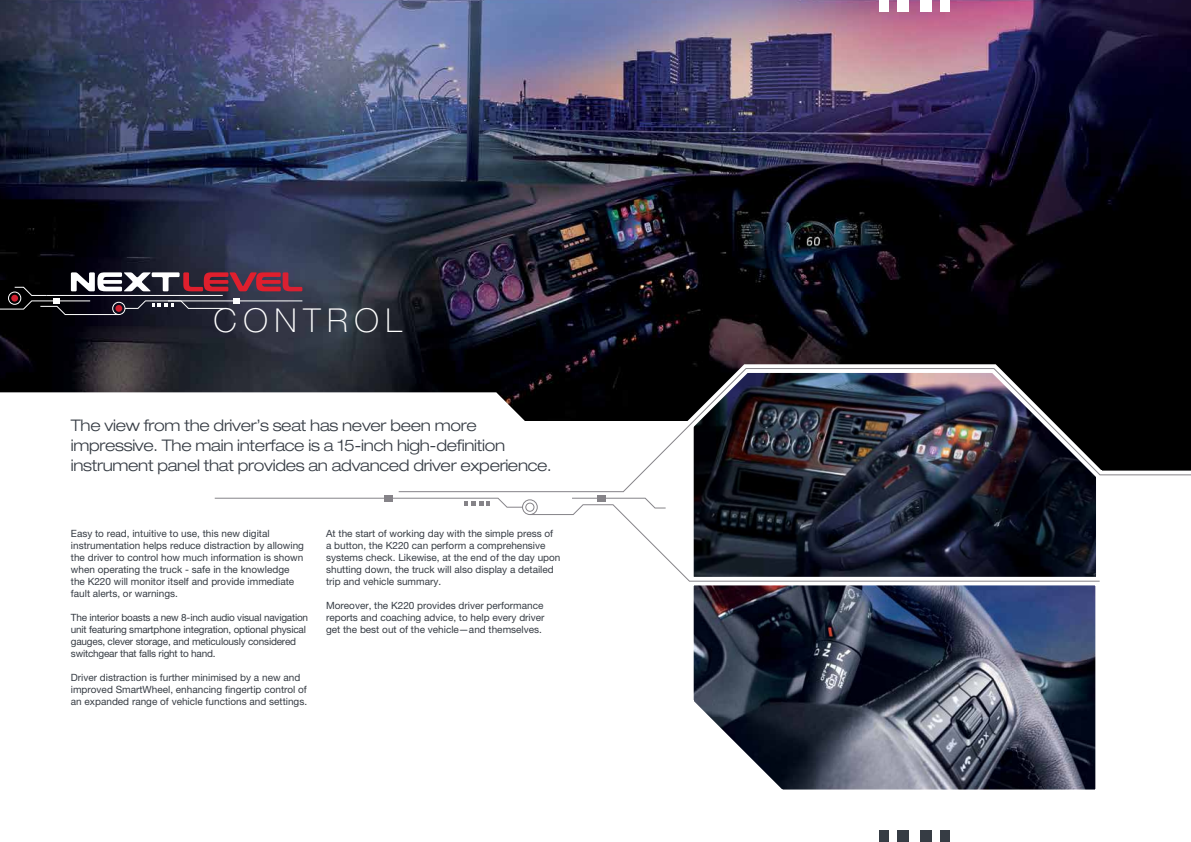
<style>
.page{position:relative;width:1191px;height:842px;background:#fff}
.page>*{position:absolute;margin:0;border:0;box-sizing:border-box;transform-origin:0 0}
.t1{font:100 33px "Helvetica Neue";letter-spacing:.2em;color:#fff}
.t2{font:300 expanded 16px/20px "Helvetica Neue LT Pro";letter-spacing:-.02em;color:#363c44}
.t3{font:10px/12px "Helvetica Neue LT Pro";color:#363c44}
.t4{font:10px/12px "Helvetica Neue LT Pro";letter-spacing:-.02em;color:#363c44}
</style>
<div class="page">
<svg style="left:693px;top:492px;width:403px;height:12px;background:#131724"></svg>
<svg style="left:693px;top:585px;width:403px;height:205px;background:#4b5164"></svg>
<div style="left:879px;top:831px;width:9px;height:11px;background:#363c44"></div>
<div style="left:940px;top:831px;width:9px;height:11px;background:#363c44"></div>
<div style="left:920px;top:831px;width:11px;height:11px;background:#363c44"></div>
<div style="left:897px;top:831px;width:11px;height:11px;background:#363c44"></div>
<img style="left:0;top:0;width:1191px;height:385px">
<svg style="left:0;top:385px;width:584px;height:130px"></svg>
<svg style="left:571px;top:498px;width:81px;height:6px"></svg>
<div style="left:598px;top:495px;width:8px;height:6px;background:#858388"></div>
<div style="left:384px;top:495px;width:8px;height:6px;background:#858388"></div>
<svg style="left:529px;top:504px;width:571px;height:78px"></svg>
<img style="left:398px;top:368px;width:793px;height:124px">
<div style="left:525px;top:503px;width:9px;height:9px;border:1px solid #858388;border-radius:50%"></div>
<div style="left:522px;top:499px;width:15px;height:16px;border:1px solid #858388;border-radius:50%"></div>
<svg style="left:214px;top:498px;width:309px;height:10px"></svg>
<svg style="left:0;top:272px;width:303px;height:43px;background:#4c3a45"></svg>
<div style="left:879px;top:0;width:9px;height:11px;background:#fff"></div>
<div style="left:940px;top:0;width:9px;height:11px;background:#fff"></div>
<div style="left:920px;top:0;width:11px;height:11px;background:#fff"></div>
<div style="left:897px;top:0;width:11px;height:11px;background:#fff"></div>
<p class="t1" style="left:213px;top:302px;width:190px">CONTROL</p>
<p class="t2" style="left:71px;top:415px;width:482px">The view from the driver’s seat has never been more impressive. The main interface is a 15-inch high-definition instrument panel that provides an advanced driver experience.</p>
<p class="t3" style="left:71px;top:528px;width:234px">Easy to read, intuitive to use, this new digital instrumentation helps reduce distraction by allowing the driver to control how much information is shown when operating the truck - safe in the knowledge the K220 will monitor itself and provide immediate fault alerts, or warnings.</p>
<p class="t4" style="left:71px;top:612px;width:239px">The interior boasts a new 8-inch audio visual navigation unit featuring smartphone integration, optional physical gauges, clever storage, and meticulously considered switchgear that falls right to hand.</p>
<p class="t3" style="left:71px;top:672px;width:238px">Driver distraction is further minimised by a new and improved SmartWheel, enhancing fingertip control of an expanded range of vehicle functions and settings.</p>
<p class="t3" style="left:326px;top:528px;width:236px">At the start of working day with the simple press of a button, the K220 can perform a comprehensive systems check. Likewise, at the end of the day upon shutting down, the truck will also display a detailed trip and vehicle summary.</p>
<p class="t3" style="left:326px;top:600px;width:220px;text-align:justify">Moreover, the K220 provides driver performance reports and coaching advice, to help every driver get the best out of the vehicle—and themselves.</p>
</div>
